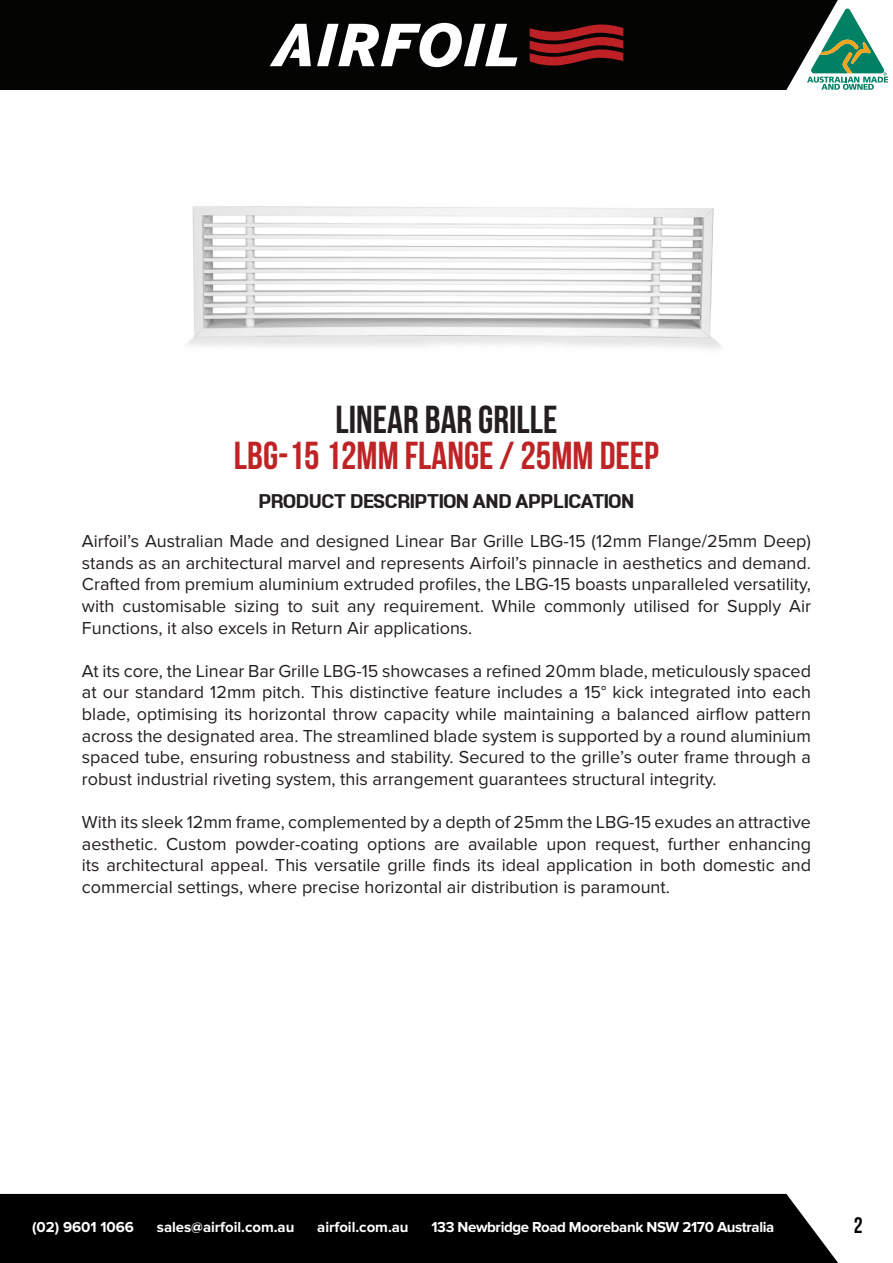
<style>
.page{position:relative;width:893px;height:1263px;background:#fff}
.page>*{position:absolute;margin:0;border:0;box-sizing:border-box;transform-origin:0 0}
.t1{font:700 39px "Bebas Neue";color:#be2426}
.t2{font:700 39px "Bebas Neue";color:#231f20}
.t3{font:700 24px "LT Emphasis";color:#231f20}
.t4{font:700 22.5px "Bebas Neue";color:#040503}
.t5{font:18px/21.6px "Proxima Nova";color:#231f20;text-align:justify}
.t6{font:700 15px "Proxima Nova";color:#fff}
.t7{font:700 15px "Proxima Nova";letter-spacing:-.025em;color:#fff}
</style>
<div class="page">
<svg style="left:838px;top:8px;width:51px;height:82px"></svg>
<div style="left:0;top:0;width:838px;height:90px;background:#040503"></div>
<svg style="left:317px;top:23px;width:200px;height:44px"></svg>
<svg style="left:270px;top:24px;width:41px;height:42px"></svg>
<svg style="left:530px;top:24px;width:93px;height:42px"></svg>
<div style="left:0;top:1194px;width:838px;height:69px;background:#000001"></div>
<img style="left:187px;top:206px;width:535px;height:143px">
<p class="t2" style="left:336px;top:398px;width:223px">LINEAR BAR GRILLE</p>
<p class="t1" style="left:234px;top:434px;width:426px">LBG-15 12MM FLANGE / 25MM DEEP</p>
<p class="t3" style="left:259px;top:489px;width:377px">PRODUCT DESCRIPTION AND APPLICATION</p>
<p class="t5" style="left:82px;top:531px;width:731px">Airfoil’s Australian Made and designed Linear Bar Grille LBG-15 (12mm Flange/25mm Deep) stands as an architectural marvel and represents Airfoil’s pinnacle in aesthetics and demand.<br>Crafted from premium aluminium extruded profiles, the LBG-15 boasts unparalleled versatility, with customisable sizing to suit any requirement. While commonly utilised for Supply Air Functions, it also excels in Return Air applications.</p>
<p class="t5" style="left:82px;top:660px;width:731px">At its core, the Linear Bar Grille LBG-15 showcases a refined 20mm blade, meticulously spaced at our standard 12mm pitch. This distinctive feature includes a 15° kick integrated into each blade, optimising its horizontal throw capacity while maintaining a balanced airflow pattern across the designated area. The streamlined blade system is supported by a round aluminium spaced tube, ensuring robustness and stability. Secured to the grille’s outer frame through a robust industrial riveting system, this arrangement guarantees structural integrity.</p>
<p class="t5" style="left:82px;top:811px;width:731px">With its sleek 12mm frame, complemented by a depth of 25mm the LBG-15 exudes an attractive aesthetic. Custom powder-coating options are available upon request, further enhancing its architectural appeal. This versatile grille finds its ideal application in both domestic and commercial settings, where precise horizontal air distribution is paramount.</p>
<p class="t6" style="left:32px;top:1218px;width:103px">(02) 9601 1066</p>
<p class="t6" style="left:157px;top:1218px;width:139px">sales@airfoil.com.au</p>
<p class="t6" style="left:317px;top:1218px;width:93px">airfoil.com.au</p>
<p class="t7" style="left:431px;top:1218px;width:344px">133 Newbridge Road Moorebank NSW 2170 Australia</p>
<p class="t4" style="left:854px;top:1213px;width:10px">2</p>
</div>
